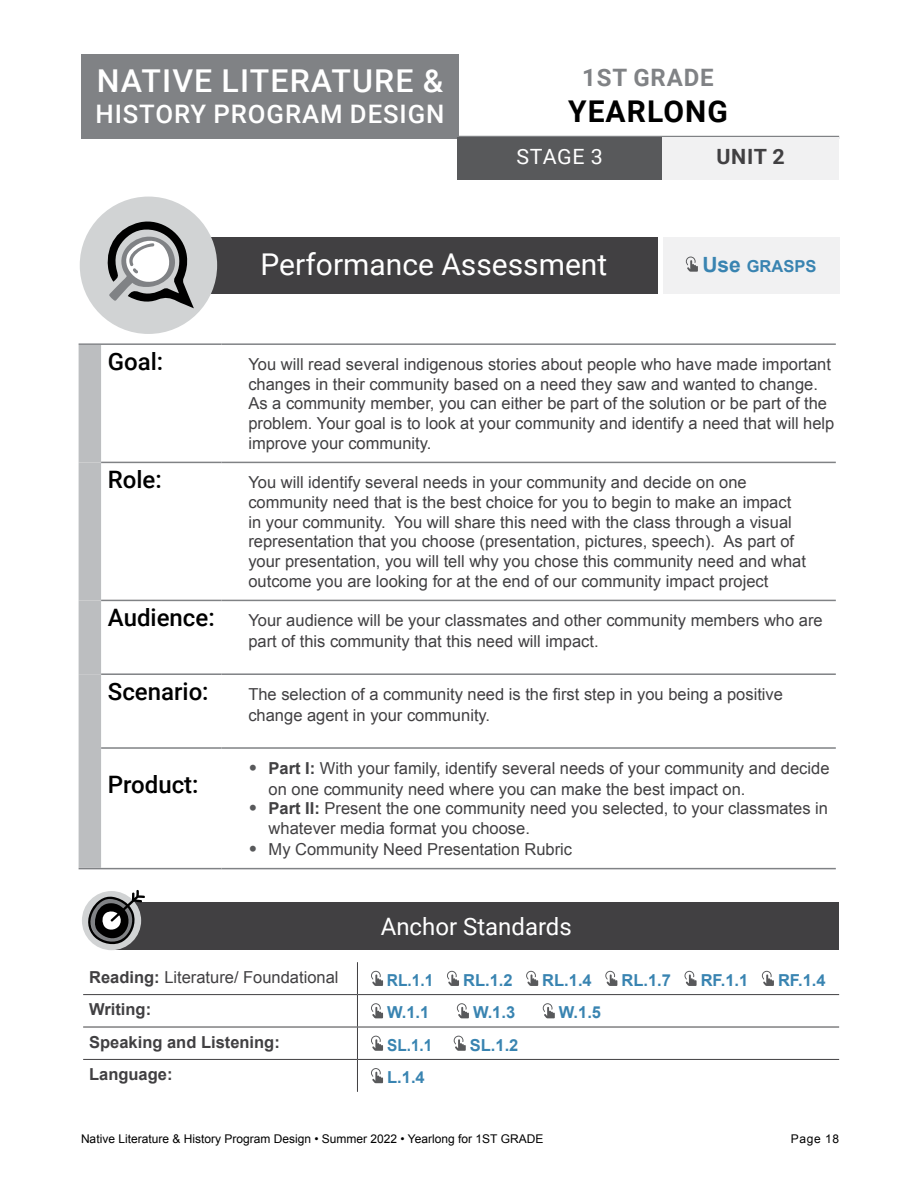
<style>
.page{position:relative;width:918px;height:1188px;background:#fff}
.page>*{position:absolute;margin:0;border:0;box-sizing:border-box;transform-origin:0 0}
.t1{font:500 31.5px "Roboto";letter-spacing:.035em;color:#fff}
.t2{font:30px "Roboto";color:#fff}
.t3{font:700 30px "Roboto";letter-spacing:.035em;color:#000}
.t4{font:500 25.5px "Roboto";letter-spacing:.035em;color:#fff}
.t5{font:500 24px "Roboto";color:#000}
.t6{font:24px "Roboto";color:#fff}
.t7{font:700 24px "Roboto";letter-spacing:.035em;color:#808285}
.t8{font:21px "Roboto";letter-spacing:.035em;color:#fff}
.t9{font:700 21px "Roboto";color:#414042}
.t10{font:16.5px/19.8px "Arial";color:#414042}
.t11{font:700 16.5px "Arial";color:#3984b1}
.t12{font:700 16.5px "Arial";color:#414042}
.t13{font:700 16.5px "Arial";color:#3984b1;scale:.94 1}
.t14{font:700 16.5px "Arial";color:#3984b1;scale:.93 1}
.t15{font:12px "Arial";color:#000}
.s1{font-size:21px}
.s2{font-weight:900;font-size:18px;color:#58595b}
.s3{font-weight:700}
</style>
<div class="page">
<div style="left:81px;top:54px;width:378px;height:85px;background:#808285"></div>
<hr style="left:81px;top:136px;width:758px;height:3px;background:#808285">
<div style="left:457px;top:137px;width:205px;height:43px;background:#58595b"></div>
<div style="left:662px;top:137px;width:177px;height:43px;background:#f1f1f2"></div>
<div style="left:200px;top:237px;width:458px;height:56px;background:#414042"></div>
<div style="left:80px;top:197px;width:137px;height:137px;background:#d1d3d4;border-radius:50%"></div>
<svg style="left:107px;top:221px;width:87px;height:87px"></svg>
<div style="left:663px;top:237px;width:176px;height:56px;background:#f1f1f2"></div>
<svg style="left:686px;top:257px;width:12px;height:15px"></svg>
<div style="left:113px;top:902px;width:726px;height:48px;background:#414042"></div>
<div style="left:82px;top:891px;width:59px;height:59px;background:#d1d3d4;border-radius:50%"></div>
<svg style="left:86px;top:890px;width:59px;height:57px"></svg>
<hr style="left:357px;top:962px;width:1px;height:32px;background:#414042">
<hr style="left:83px;top:994px;width:274px;height:1px;background:#414042">
<hr style="left:357px;top:994px;width:482px;height:1px;background:#414042">
<hr style="left:357px;top:995px;width:1px;height:32px;background:#414042">
<hr style="left:83px;top:1027px;width:274px;height:1px;background:#414042">
<hr style="left:357px;top:1027px;width:482px;height:1px;background:#414042">
<hr style="left:357px;top:1027px;width:1px;height:32px;background:#414042">
<hr style="left:83px;top:1059px;width:274px;height:1px;background:#414042">
<hr style="left:357px;top:1059px;width:482px;height:1px;background:#414042">
<hr style="left:357px;top:1060px;width:1px;height:32px;background:#414042">
<svg style="left:371px;top:971px;width:12px;height:15px"></svg>
<svg style="left:447px;top:971px;width:12px;height:15px"></svg>
<svg style="left:526px;top:971px;width:12px;height:15px"></svg>
<svg style="left:605px;top:971px;width:12px;height:15px"></svg>
<svg style="left:685px;top:971px;width:12px;height:15px"></svg>
<svg style="left:762px;top:971px;width:12px;height:15px"></svg>
<svg style="left:371px;top:1003px;width:12px;height:15px"></svg>
<svg style="left:457px;top:1003px;width:12px;height:15px"></svg>
<svg style="left:543px;top:1003px;width:12px;height:15px"></svg>
<svg style="left:371px;top:1036px;width:12px;height:15px"></svg>
<svg style="left:454px;top:1036px;width:12px;height:15px"></svg>
<svg style="left:371px;top:1068px;width:12px;height:15px"></svg>
<hr style="left:79px;top:343px;width:142px;height:2px;background:#808285">
<hr style="left:221px;top:343px;width:615px;height:2px;background:#808285">
<hr style="left:101px;top:462px;width:120px;height:1px;background:#808285">
<hr style="left:221px;top:462px;width:615px;height:1px;background:#808285">
<hr style="left:101px;top:600px;width:120px;height:1px;background:#808285">
<hr style="left:221px;top:600px;width:615px;height:1px;background:#808285">
<hr style="left:101px;top:673px;width:120px;height:2px;background:#808285">
<hr style="left:221px;top:673px;width:615px;height:2px;background:#808285">
<hr style="left:101px;top:747px;width:120px;height:2px;background:#808285">
<hr style="left:221px;top:747px;width:615px;height:2px;background:#808285">
<hr style="left:79px;top:868px;width:142px;height:1px;background:#808285">
<hr style="left:221px;top:868px;width:615px;height:1px;background:#808285">
<div style="left:79px;top:345px;width:22px;height:117px;background:#bcbec0"></div>
<div style="left:79px;top:462px;width:22px;height:138px;background:#bcbec0"></div>
<div style="left:79px;top:600px;width:22px;height:74px;background:#bcbec0"></div>
<div style="left:79px;top:674px;width:22px;height:74px;background:#bcbec0"></div>
<div style="left:79px;top:748px;width:22px;height:120px;background:#bcbec0"></div>
<h1 class="t1" style="left:97px;top:59px;width:348px">NATIVE LITERATURE &amp;</h1>
<h3 class="t4" style="left:96px;top:96px;width:350px">HISTORY PROGRAM DESIGN</h3>
<h3 class="t7" style="left:582px;top:60px;width:133px">1ST GRADE</h3>
<h2 class="t3" style="left:568px;top:90px;width:161px">YEARLONG</h2>
<p class="t8" style="left:517px;top:141px;width:88px">STAGE 3</p>
<p class="t9" style="left:716px;top:141px;width:70px">UNIT 2</p>
<h2 class="t2" style="left:261px;top:243px;width:348px">Performance Assessment</h2>
<p class="t11" style="left:702px;top:255px;width:116px"><span class="s1">Use</span> GRASPS</p>
<h3 class="t5" style="left:108px;top:344px;width:57px">Goal:</h3>
<p class="t10" style="left:248px;top:354px;width:588px">You will read several indigenous stories about people who have made important changes in their community based on a need they saw and wanted to change.<br>As a community member, you can either be part of the solution or be part of the problem. Your goal is to look at your community and identify a need that will help improve your community.</p>
<h3 class="t5" style="left:108px;top:463px;width:56px">Role:</h3>
<p class="t10" style="left:248px;top:472px;width:559px">You will identify several needs in your community and decide on one community need that is the best choice for you to begin to make an impact in your community. You will share this need with the class through a visual representation that you choose (presentation, pictures, speech). As part of your presentation, you will tell why you chose this community need and what outcome you are looking for at the end of our community impact project</p>
<h3 class="t5" style="left:108px;top:601px;width:108px">Audience:</h3>
<p class="t10" style="left:248px;top:610px;width:576px;line-height:21px">Your audience will be your classmates and other community members who are part of this community that this need will impact.</p>
<h3 class="t5" style="left:108px;top:674px;width:102px">Scenario:</h3>
<p class="t10" style="left:248px;top:684px;width:536px;line-height:21px">The selection of a community need is the first step in you being a positive change agent in your community.</p>
<h3 class="t5" style="left:108px;top:768px;width:92px">Product:</h3>
<p class="t10" style="left:269px;top:757px;width:562px;line-height:21px;text-indent:-20px"><span class="s2">•</span> <span class="s3">Part I:</span> With your family, identify several needs of your community and decide on one community need where you can make the best impact on.</p>
<p class="t10" style="left:269px;top:799px;width:561px;text-indent:-20px"><span class="s2">•</span> <span class="s3">Part II:</span> Present the one community need you selected, to your classmates in whatever media format you choose.</p>
<p class="t10" style="left:248px;top:840px;width:325px"><span class="s2">•</span> My Community Need Presentation Rubric</p>
<h3 class="t6" style="left:381px;top:910px;width:193px">Anchor Standards</h3>
<p class="t10" style="left:89px;top:967px;width:251px"><span class="s3">Reading:</span> Literature/ Foundational</p>
<p class="t13" style="left:387px;top:969px;width:51px">RL.1.1</p>
<p class="t11" style="left:463px;top:969px;width:51px">RL.1.2</p>
<p class="t11" style="left:542px;top:969px;width:51px">RL.1.4</p>
<p class="t11" style="left:622px;top:969px;width:51px">RL.1.7</p>
<p class="t11" style="left:701px;top:969px;width:49px">RF.1.1</p>
<p class="t11" style="left:778px;top:969px;width:49px">RF.1.4</p>
<p class="t12" style="left:89px;top:999px;width:64px">Writing:</p>
<p class="t11" style="left:387px;top:1002px;width:44px">W.1.1</p>
<p class="t11" style="left:473px;top:1002px;width:44px">W.1.3</p>
<p class="t11" style="left:559px;top:1002px;width:44px">W.1.5</p>
<p class="t12" style="left:89px;top:1031px;width:192px">Speaking and Listening:</p>
<p class="t14" style="left:387px;top:1034px;width:50px">SL.1.1</p>
<p class="t11" style="left:470px;top:1034px;width:50px">SL.1.2</p>
<p class="t12" style="left:89px;top:1063px;width:85px">Language:</p>
<p class="t11" style="left:387px;top:1067px;width:39px">L.1.4</p>
<p class="t15" style="left:81px;top:1131px;width:464px">Native Literature &amp; History Program Design • Summer 2022 • Yearlong for 1ST GRADE</p>
<p class="t15" style="left:791px;top:1131px;width:50px">Page 18</p>
</div>
